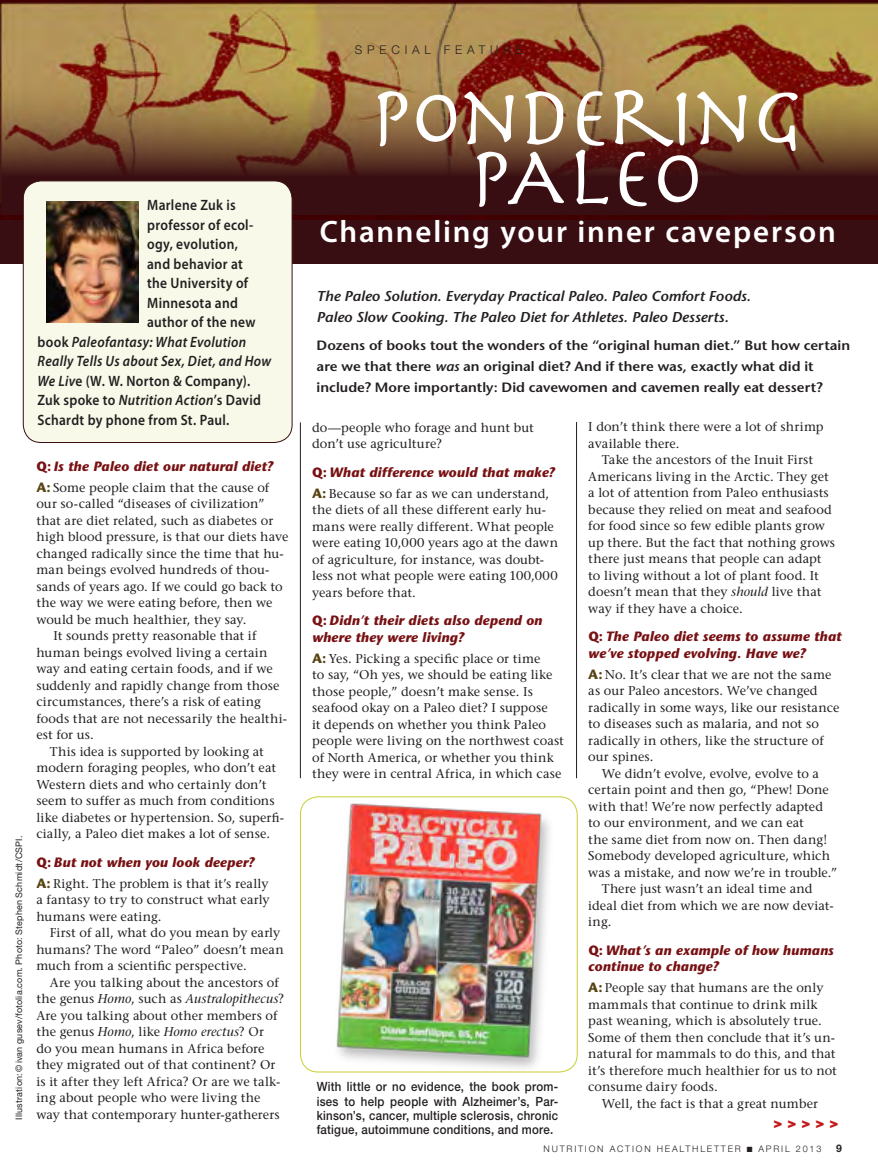
<style>
.page{position:relative;width:878px;height:1175px;background:#fff}
.page>*{position:absolute;margin:0;border:0;box-sizing:border-box;transform-origin:0 0}
.P_11_intro{font:87.3px "Herculanum";letter-spacing:-.06em;color:#fff}
.P_11_intro-2{font:600 31.05px "Myriad Pro";letter-spacing:.055em;color:#fff}
.CS_CAPTION{font:600 15px "Myriad Pro";letter-spacing:.02em;color:#231f20;scale:.9 1}
.CS_CAPTION-2{font:italic 600 15px "Myriad Pro";letter-spacing:.025em;color:#231f20;scale:.9 1}
.Body_2_CS{font:900 15px "Helvetica Neue LT Std";color:#c6191b}
.CS_cover_intro{font:italic 600 14.25px/21px "Stone Sans Std";letter-spacing:-.005em;color:#231f20;scale:1.05 1}
.Question{font:italic 700 13.5px/16.5px "Stone Sans Std";letter-spacing:.01em;color:#781113}
.CS_cover_intro-2{font:600 13.5px/21px "Stone Sans Std";letter-spacing:.005em;color:#231f20;scale:1.05 1}
.CS_Body_2{font:500 12.75px/16.5px "Stone Serif Std";letter-spacing:.005em;color:#231f20}
.Answer_First_Paragra{font:500 12.75px/16.5px "Stone Serif Std";letter-spacing:.01em;color:#231f20}
.CS_CAPTION-3{font:500 12.75px/14.2px "Helvetica Neue LT Std";letter-spacing:.025em;color:#231f20;text-align:justify;scale:.9 1}
.t1{font:300 12px "Helvetica Neue LT Std";letter-spacing:.4em;color:#231f20}
.t2{font:700 10.5px "Helvetica Neue LT Std";color:#231f20}
.Box_2{font:9px "Helvetica Neue LT Std";letter-spacing:.02em;color:#231f20}
.t3{font:300 9px "Helvetica Neue LT Std";letter-spacing:.2em;color:#231f20}
.s1{font-style:normal}
.s2{font-style:italic}
.s3{font-family:"Stone Sans Std";font-weight:700;font-size:13.5px;color:#574412}
</style>
<div class="page">
<div style="left:0;top:0;width:878px;height:263px;background:#390e12"></div>
<img style="left:0;top:0;width:878px;height:220px">
<svg style="left:1px;top:68px;width:877px;height:147px"></svg>
<div style="left:23px;top:181px;width:269px;height:261px;background:#f8f9e9;border-radius:18px"></div>
<div style="left:23px;top:181px;width:269px;height:261px;border:1px solid #390e12;border-radius:18px"></div>
<img style="left:47px;top:202px;width:92px;height:120px">
<img style="left:300px;top:796px;width:277px;height:276px">
<div style="left:300px;top:796px;width:277px;height:276px;border:1px solid #c9ce30;border-radius:18px"></div>
<hr style="left:576px;top:422px;width:1px;height:356px;background:#231f20">
<hr style="left:300px;top:422px;width:1px;height:356px;background:#231f20">
<p class="CS_CAPTION" style="left:147px;top:197px;width:100px">Marlene Zuk is</p>
<p class="CS_CAPTION" style="left:147px;top:216px;width:120px">professor of ecol-</p>
<p class="CS_CAPTION" style="left:147px;top:236px;width:102px">ogy, evolution,</p>
<p class="CS_CAPTION" style="left:147px;top:255px;width:108px">and behavior at</p>
<p class="CS_CAPTION" style="left:147px;top:275px;width:114px">the University of</p>
<p class="CS_CAPTION" style="left:147px;top:294px;width:102px">Minnesota and</p>
<p class="CS_CAPTION" style="left:147px;top:314px;width:122px">author of the new</p>
<p class="CS_CAPTION-2" style="left:37px;top:333px;width:233px"><span class="s1">book</span> Paleofantasy: What Evolution</p>
<p class="CS_CAPTION-2" style="left:37px;top:353px;width:261px">Really Tells Us about Sex, Diet, and How</p>
<p class="CS_CAPTION" style="left:37px;top:372px;width:238px"><span class="s2">We Liv</span>e (W. W. Norton &amp; Company).</p>
<p class="CS_CAPTION" style="left:37px;top:392px;width:250px">Zuk spoke to <span class="s2">Nutrition Action</span>’s David</p>
<p class="CS_CAPTION" style="left:37px;top:411px;width:215px">Schardt by phone from St. Paul.</p>
<p class="Box_2" style="left:14px;top:1119px;width:285px;rotate:-90deg">Illustration:© ivan gusev/fotolia.com. Photo: Stephen Schmidt/CSPI.</p>
<p class="Question" style="left:36px;top:457px;width:238px"><span class="s1">Q:</span> Is the Paleo diet our natural diet?</p>
<p class="Answer_First_Paragra" style="left:36px;top:479px;width:253px"><span class="s3">A:</span> Some people claim that the cause of our so-called “diseases of civilization” that are diet related, such as diabetes or high blood pressure, is that our diets have changed radically since the time that hu&shy;man beings evolved hundreds of thou&shy;sands of years ago. If we could go back to the way we were eating before, then we would be much healthier, they say.</p>
<p class="CS_Body_2" style="left:36px;top:627px;width:252px;text-indent:17px">It sounds pretty reasonable that if human beings evolved living a certain way and eating certain foods, and if we suddenly and rapidly change from those circumstances, there’s a risk of eating foods that are not necessarily the healthi&shy;est for us.</p>
<p class="CS_Body_2" style="left:36px;top:743px;width:249px;text-indent:14px">This idea is supported by looking at modern foraging peoples, who don’t eat Western diets and who certainly don’t seem to suffer as much from conditions like diabetes or hypertension. So, superfi&shy;cially, a Paleo diet makes a lot of sense.</p>
<p class="Question" style="left:36px;top:853px;width:219px"><span class="s1">Q:</span> But not when you look deeper?</p>
<p class="Answer_First_Paragra" style="left:36px;top:875px;width:235px;text-align:justify"><span class="s3">A:</span> Right. The problem is that it’s really a fantasy to try to construct what early humans were eating.</p>
<p class="CS_Body_2" style="left:36px;top:924px;width:249px;text-indent:14px">First of all, what do you mean by early humans? The word “Paleo” doesn’t mean much from a scientific perspective.</p>
<p class="CS_Body_2" style="left:36px;top:974px;width:249px;text-indent:14px">Are you talking about the ancestors of the genus <span class="s2">Homo</span>, such as <span class="s2">Australopithecus</span>?<br>Are you talking about other members of the genus <span class="s2">Homo</span>, like <span class="s2">Homo erectus</span>? Or<br>do you mean humans in Africa before they migrated out of that continent? Or is it after they left Africa? Or are we talk&shy;ing about people who were living the way that contemporary hunter-gatherers</p>
<p class="t1" style="left:355px;top:42px;width:170px">SPECIAL FEATURE</p>
<p class="P_11_intro" style="left:369px;top:61px;width:437px">PONDERING</p>
<p class="P_11_intro" style="left:468px;top:122px;width:239px">PALEO</p>
<p class="P_11_intro-2" style="left:320px;top:214px;width:517px">Channeling your inner caveperson</p>
<p class="CS_cover_intro" style="left:316px;top:285px;width:415px">The Paleo Solution. Everyday Practical Paleo. Paleo Comfort Foods.<br>Paleo Slow Cooking. The Paleo Diet for Athletes. Paleo Desserts.</p>
<p class="CS_cover_intro-2" style="left:316px;top:335px;width:509px">Dozens of books tout the wonders of the “original human diet.” But how certain are we that there <span class="s2">was</span> an original diet? And if there was, exactly what did it include? More importantly: Did cavewomen and cavemen really eat dessert?</p>
<p class="Answer_First_Paragra" style="left:588px;top:418px;width:237px">I don’t think there were a lot of shrimp available there.</p>
<p class="CS_Body_2" style="left:588px;top:451px;width:248px;text-indent:14px">Take the ancestors of the Inuit First Americans living in the Arctic. They get a lot of attention from Paleo enthusiasts because they relied on meat and seafood for food since so few edible plants grow up there. But the fact that nothing grows there just means that people can adapt to living without a lot of plant food. It doesn’t mean that they <span class="s2">should</span> live that way if they have a choice.</p>
<p class="Question" style="left:588px;top:628px;width:255px"><span class="s1">Q:</span> The Paleo diet seems to assume that we’ve stopped evolving. Have we?</p>
<p class="Answer_First_Paragra" style="left:588px;top:666px;width:252px"><span class="s3">A:</span> No. It’s clear that we are not the same as our Paleo ancestors. We’ve changed radically in some ways, like our resistance to diseases such as malaria, and not so radically in others, like the structure of our spines.</p>
<p class="CS_Body_2" style="left:588px;top:765px;width:250px;text-indent:14px">We didn’t evolve, evolve, evolve to a certain point and then go, “Phew! Done with that! We’re now perfectly adapted to our environment, and we can eat<br>the same diet from now on. Then dang!<br>Somebody developed agriculture, which was a mistake, and now we’re in trouble.”</p>
<p class="CS_Body_2" style="left:588px;top:880px;width:247px;text-indent:14px">There just wasn’t an ideal time and ideal diet from which we are now deviat&shy;ing.</p>
<p class="Question" style="left:588px;top:941px;width:247px"><span class="s1">Q:</span> What’s an example of how humans continue to change?</p>
<p class="Answer_First_Paragra" style="left:588px;top:979px;width:250px"><span class="s3">A:</span> People say that humans are the only mammals that continue to drink milk past weaning, which is absolutely true.<br>Some of them then conclude that it’s un&shy;natural for mammals to do this, and that it’s therefore much healthier for us to not consume dairy foods.</p>
<p class="CS_Body_2" style="left:602px;top:1095px;width:218px">Well, the fact is that a great number</p>
<p class="CS_Body_2" style="left:312px;top:419px;width:223px">do—people who forage and hunt but don’t use agriculture?</p>
<p class="Question" style="left:312px;top:463px;width:244px"><span class="s1">Q:</span> What difference would that make?</p>
<p class="Answer_First_Paragra" style="left:312px;top:485px;width:247px"><span class="s3">A:</span> Because so far as we can understand, the diets of all these different early hu&shy;mans were really different. What people were eating 10,000 years ago at the dawn of agriculture, for instance, was doubt&shy;less not what people were eating 100,000 years before that.</p>
<p class="Question" style="left:312px;top:612px;width:231px"><span class="s1">Q:</span> Didn’t their diets also depend on where they were living?</p>
<p class="Answer_First_Paragra" style="left:312px;top:650px;width:253px"><span class="s3">A:</span> Yes. Picking a specific place or time<br>to say, “Oh yes, we should be eating like those people,” doesn’t make sense. Is seafood okay on a Paleo diet? I suppose<br>it depends on whether you think Paleo people were living on the northwest coast of North America, or whether you think they were in central Africa, in which case</p>
<p class="CS_CAPTION-3" style="left:316px;top:1079px;width:270px">With little or no evidence, the book prom&shy;ises to help people with Alzheimer’s, Par&shy;kinson’s, cancer, multiple sclerosis, chronic fatigue, autoimmune conditions, and more.</p>
<p class="t3" style="left:543px;top:1142px;width:279px">NUTRITION ACTION HEALTHLETTER ■ APRIL 2013</p>
<p class="t2" style="left:836px;top:1141px;width:7px">9</p>
<p class="Body_2_CS" style="left:773px;top:1113px;width:67px">&gt; &gt; &gt; &gt; &gt;</p>
</div>
